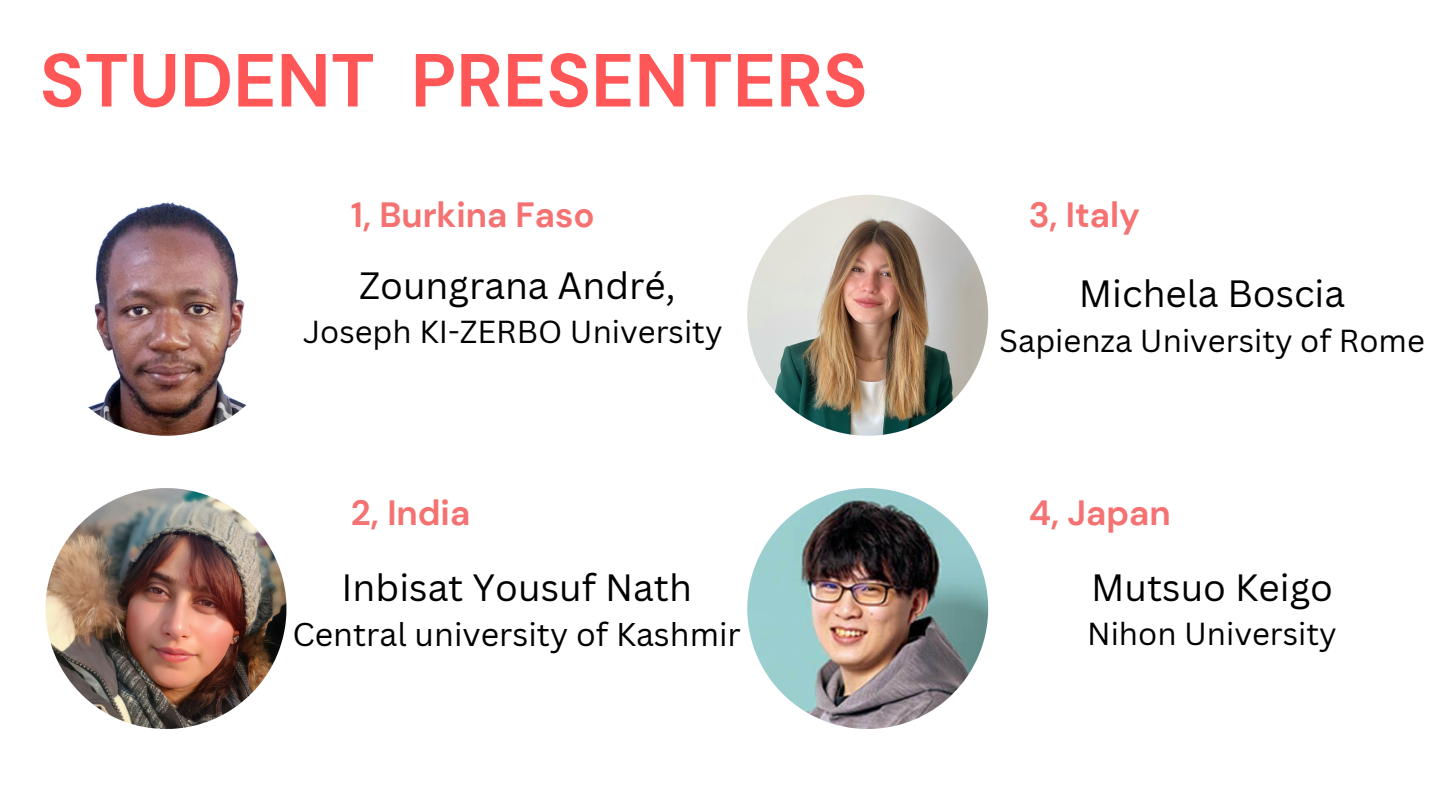
<style>
.page{position:relative;width:1440px;height:810px;background:#fff}
.page>*{position:absolute;margin:0;border:0;box-sizing:border-box;transform-origin:0 0}
.t1{font:700 75px "DM Sans";color:#ff5757}
.t2{font:37px "Canva Sans";color:#000}
.t3{font:700 35px "DM Sans";color:#f47272}
.t4{font:32px "Canva Sans";color:#000}
.t5{font:31px "Canva Sans";color:#000}
</style>
<div class="page">
<img style="left:88px;top:202px;width:159px;height:234px">
<img style="left:46px;top:488px;width:240px;height:241px">
<img style="left:747px;top:488px;width:241px;height:241px">
<img style="left:747px;top:195px;width:241px;height:241px">
<p class="t1" style="left:40px;top:32px;width:829px">STUDENT PRESENTERS</p>
<p class="t3" style="left:351px;top:192px;width:245px">1, Burkina Faso</p>
<p class="t2" style="left:359px;top:260px;width:318px">Zoungrana André,</p>
<p class="t5" style="left:303px;top:310px;width:421px">Joseph KI-ZERBO University</p>
<p class="t3" style="left:351px;top:490px;width:121px">2, India</p>
<p class="t2" style="left:342px;top:561px;width:352px">Inbisat Yousuf Nath</p>
<p class="t4" style="left:293px;top:612px;width:450px">Central university of Kashmir</p>
<p class="t3" style="left:1029px;top:192px;width:113px">3, Italy</p>
<p class="t2" style="left:1079px;top:268px;width:268px">Michela Boscia</p>
<p class="t5" style="left:999px;top:319px;width:427px">Sapienza University of Rome</p>
<p class="t3" style="left:1029px;top:490px;width:143px">4, Japan</p>
<p class="t2" style="left:1091px;top:561px;width:243px">Mutsuo Keigo</p>
<p class="t5" style="left:1087px;top:612px;width:251px">Nihon University</p>
</div>
